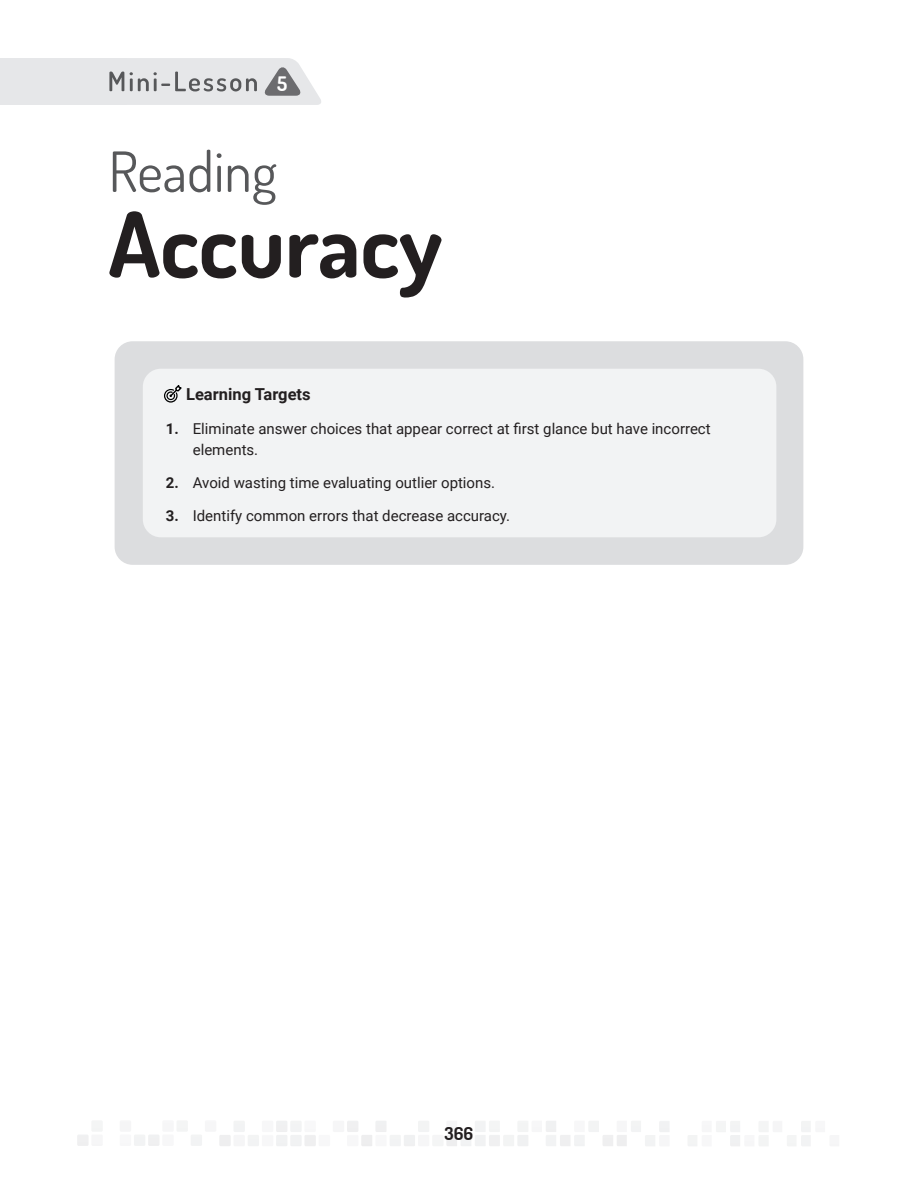
<style>
.page{position:relative;width:918px;height:1188px;background:#fff}
.page>*{position:absolute;margin:0;border:0;box-sizing:border-box;transform-origin:0 0}
.Mini-Lesson_Title{font:700 90px "Dosis";color:#231f20}
.Mini-Lesson_Title-2{font:55.5px "Dosis";color:#57585a}
.Chapter_Number__upda{font:700 19.95px "Dosis";color:#fff}
.t1{font:700 17.7px "Dosis";color:#231f20}
.Callout_Title{font:700 16.5px "Roboto";color:#231f20}
.Learning_Targets2{font:15px/21px "Roboto";color:#231f20}
.s1{font-weight:700}
</style>
<div class="page">
<svg style="left:77px;top:1121px;width:25px;height:25px"></svg>
<svg style="left:688px;top:1121px;width:122px;height:25px"></svg>
<svg style="left:134px;top:1121px;width:535px;height:25px"></svg>
<div style="left:0;top:58px;width:127px;height:47px;background:#e6e7e9"></div>
<svg style="left:109px;top:58px;width:212px;height:47px;background:#d4d5d7"></svg>
<div style="left:115px;top:341px;width:688px;height:224px;background:#dcdddf;border-radius:18px"></div>
<div style="left:143px;top:369px;width:633px;height:168px;background:#f2f3f4;border-radius:18px"></div>
<svg style="left:164px;top:385px;width:18px;height:18px"></svg>
<p class="Chapter_Number__upda" style="left:277px;top:70px;width:12px">5</p>
<p class="Mini-Lesson_Title-2" style="left:109px;top:133px;width:170px">Reading</p>
<p class="Mini-Lesson_Title" style="left:109px;top:183px;width:335px">Accuracy</p>
<p class="Callout_Title" style="left:186px;top:383px;width:126px">Learning Targets</p>
<p class="Learning_Targets2" style="left:193px;top:418px;width:519px;text-indent:-27px"><span class="s1">1.</span> Eliminate answer choices that appear correct at first glance but have incorrect elements.</p>
<p class="Learning_Targets2" style="left:166px;top:472px;width:331px"><span class="s1">2.</span> Avoid wasting time evaluating outlier options.</p>
<p class="Learning_Targets2" style="left:166px;top:505px;width:346px"><span class="s1">3.</span> Identify common errors that decrease accuracy.</p>
<p class="t1" style="left:445px;top:1121px;width:30px">366</p>
</div>
